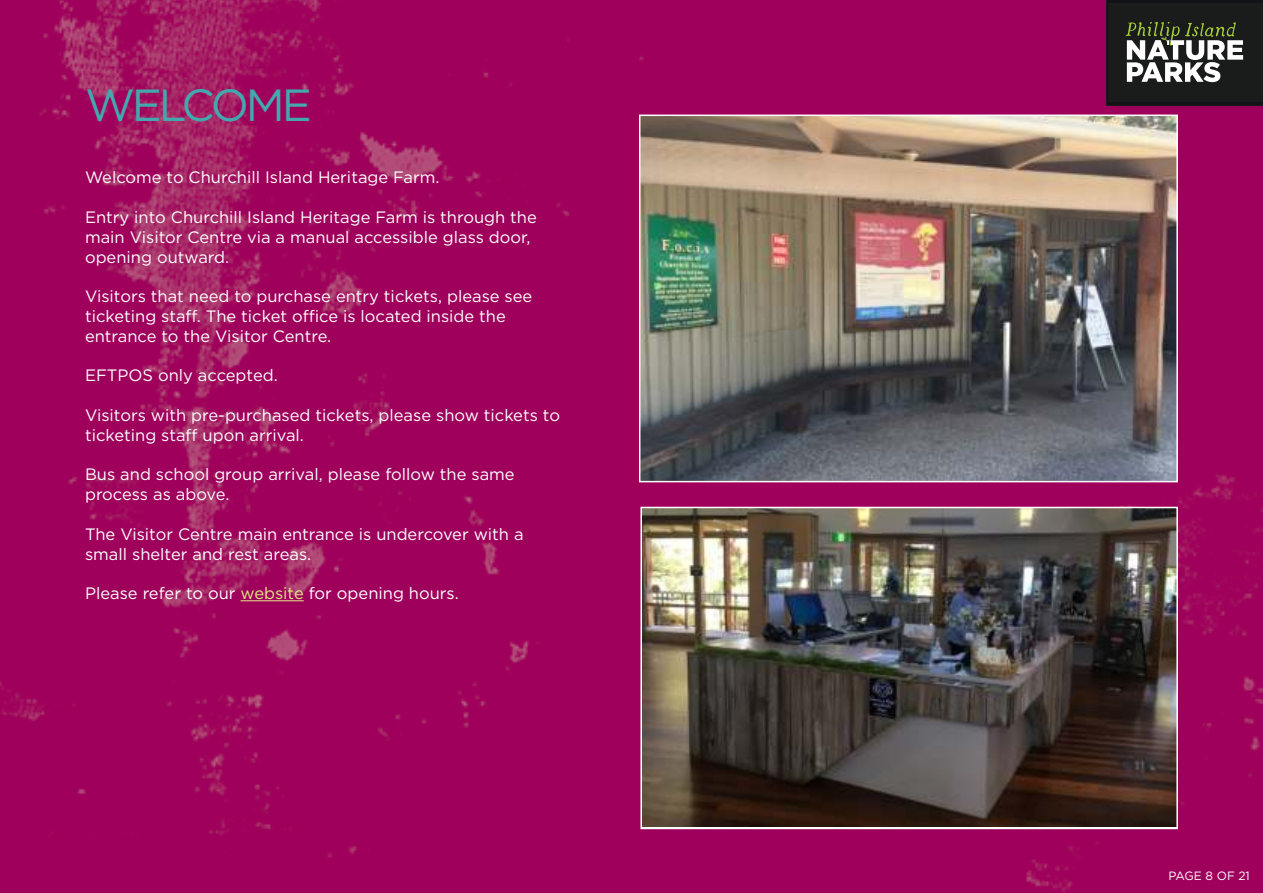
<style>
.page{position:relative;width:1263px;height:893px;background:#fff}
.page>*{position:absolute;margin:0;border:0;box-sizing:border-box;transform-origin:0 0}
.t1{font:45px "Gotham";letter-spacing:-.07em;color:#42a9ae}
.t2{font:16.5px/19.8px "Gotham";color:#fff}
.t3{font:12px "Gotham";color:#fff}
.s1{color:#e3e884}
</style>
<div class="page">
<img style="left:0;top:0;width:1263px;height:893px">
<hr style="left:241px;top:600px;width:63px;height:1px;background:#e3e884">
<img style="left:642px;top:118px;width:533px;height:361px">
<div style="left:639px;top:115px;width:539px;height:367px;border:2px solid #fff"></div>
<img style="left:643px;top:510px;width:532px;height:316px">
<div style="left:640px;top:507px;width:538px;height:322px;border:2px solid #fff"></div>
<div style="left:1107px;top:0;width:156px;height:105px;background:#111317"></div>
<div style="left:1107px;top:3px;width:155px;height:98px;background:#191c1a"></div>
<svg style="left:1125px;top:21px;width:119px;height:62px"></svg>
<h1 class="t1" style="left:85px;top:81px;width:228px">WELCOME</h1>
<p class="t2" style="left:85px;top:168px;width:356px">Welcome to Churchill Island Heritage Farm.</p>
<p class="t2" style="left:85px;top:207px;width:453px">Entry into Churchill Island Heritage Farm is through the main Visitor Centre via a manual accessible glass door, opening outward.</p>
<p class="t2" style="left:85px;top:286px;width:449px">Visitors that need to purchase entry tickets, please see ticketing staff. The ticket office is located inside the entrance to the Visitor Centre.</p>
<p class="t2" style="left:85px;top:366px;width:194px">EFTPOS only accepted.</p>
<p class="t2" style="left:85px;top:405px;width:476px">Visitors with pre-purchased tickets, please show tickets to ticketing staff upon arrival.</p>
<p class="t2" style="left:85px;top:465px;width:431px">Bus and school group arrival, please follow the same process as above.</p>
<p class="t2" style="left:85px;top:524px;width:440px">The Visitor Centre main entrance is undercover with a small shelter and rest areas.</p>
<p class="t2" style="left:85px;top:583px;width:375px">Please refer to our <span class="s1">website</span> for opening hours.</p>
<p class="t3" style="left:1168px;top:870px;width:83px">PAGE 8 OF 21</p>
</div>
